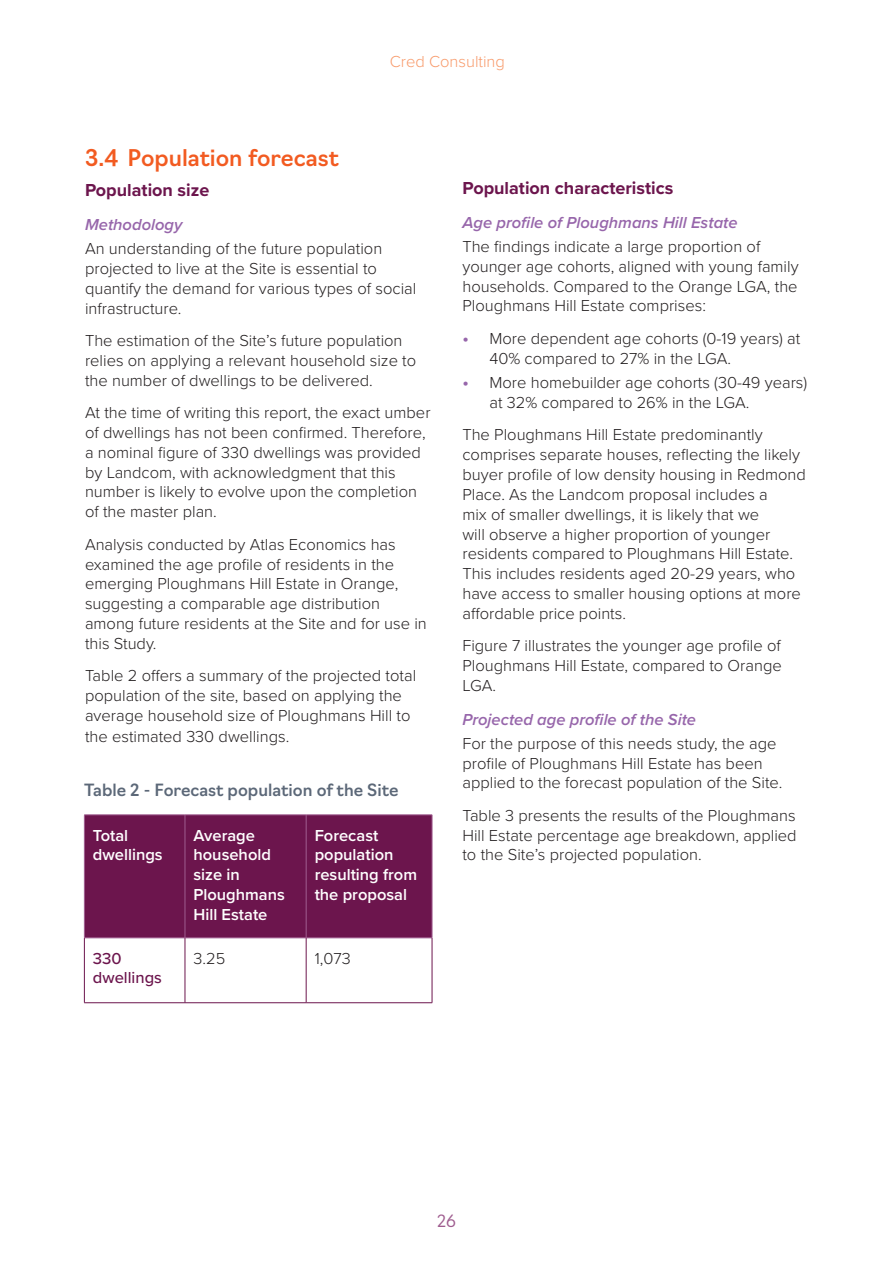
<style>
.page{position:relative;width:893px;height:1263px;background:#fff}
.page>*{position:absolute;margin:0;border:0;box-sizing:border-box;transform-origin:0 0}
.t1{font:500 22.5px "Navigo";color:#f25b21}
.Cred_23_Rpt_Body_text{font:700 18px "Proxima Nova";color:#6c154d}
.Cred_23_Rpt_Body_text-2{font:300 16.5px/19.8px "Proxima Nova";color:#231f20}
.Cred_23_Rpt_Table_header{font:600 16.5px/19.8px "Proxima Nova";color:#fff}
.Cred_23_Rpt_Heading_4{font:italic 600 16.5px "Proxima Nova";color:#9766ab}
.t2{font:500 16.5px "Navigo";color:#5c6878}
.t3{font:300 16.5px "Proxima Nova";color:#f89b6c}
.Cred_23_Rpt_Table_left_column{font:500 16.5px/19.8px "Proxima Nova";color:#6c154d}
.Cred_23_Rpt_Table_body{font:300 16.5px "Proxima Nova";color:#231f20}
.t4{font:300 16.5px "Navigo";color:#9f5d8f}
.s1{font-weight:600;font-size:18px;color:#9766ab}
</style>
<div class="page">
<div style="left:85px;top:815px;width:347px;height:122px;background:#6c154d"></div>
<hr style="left:84px;top:814px;width:101px;height:1px;background:#9f5d8f">
<hr style="left:84px;top:815px;width:1px;height:123px;background:#9f5d8f">
<hr style="left:185px;top:814px;width:121px;height:1px;background:#9f5d8f">
<hr style="left:185px;top:815px;width:1px;height:123px;background:#9f5d8f">
<hr style="left:306px;top:814px;width:126px;height:1px;background:#9f5d8f">
<hr style="left:306px;top:815px;width:1px;height:123px;background:#9f5d8f">
<hr style="left:432px;top:815px;width:1px;height:123px;background:#9f5d8f">
<hr style="left:84px;top:937px;width:101px;height:1px;background:#9f5d8f">
<hr style="left:185px;top:937px;width:121px;height:1px;background:#9f5d8f">
<hr style="left:306px;top:937px;width:126px;height:1px;background:#9f5d8f">
<hr style="left:84px;top:938px;width:1px;height:64px;background:#6c154d">
<hr style="left:185px;top:938px;width:1px;height:64px;background:#6c154d">
<hr style="left:306px;top:938px;width:1px;height:64px;background:#6c154d">
<hr style="left:432px;top:938px;width:1px;height:64px;background:#6c154d">
<hr style="left:84px;top:1002px;width:101px;height:1px;background:#6c154d">
<hr style="left:185px;top:1002px;width:121px;height:1px;background:#6c154d">
<hr style="left:306px;top:1002px;width:126px;height:1px;background:#6c154d">
<p class="t3" style="left:390px;top:49px;width:117px">Cred Consulting</p>
<p class="t1" style="left:85px;top:140px;width:255px">3.4 Population forecast</p>
<p class="Cred_23_Rpt_Body_text" style="left:85px;top:177px;width:126px">Population size</p>
<p class="Cred_23_Rpt_Heading_4" style="left:85px;top:212px;width:99px">Methodology</p>
<p class="Cred_23_Rpt_Body_text-2" style="left:85px;top:238px;width:333px">An understanding of the future population projected to live at the Site is essential to quantify the demand for various types of social infrastructure.</p>
<p class="Cred_23_Rpt_Body_text-2" style="left:85px;top:330px;width:333px">The estimation of the Site’s future population relies on applying a relevant household size to the number of dwellings to be delivered.</p>
<p class="Cred_23_Rpt_Body_text-2" style="left:85px;top:402px;width:347px">At the time of writing this report, the exact umber of dwellings has not been confirmed. Therefore, a nominal figure of 330 dwellings was provided by Landcom, with acknowledgment that this number is likely to evolve upon the completion of the master plan.</p>
<p class="Cred_23_Rpt_Body_text-2" style="left:85px;top:533px;width:343px">Analysis conducted by Atlas Economics has examined the age profile of residents in the emerging Ploughmans Hill Estate in Orange, suggesting a comparable age distribution among future residents at the Site and for use in this Study.</p>
<p class="Cred_23_Rpt_Body_text-2" style="left:85px;top:665px;width:333px;line-height:20.2px">Table 2 offers a summary of the projected total population of the site, based on applying the average household size of Ploughmans Hill to the estimated 330 dwellings.</p>
<p class="t2" style="left:84px;top:777px;width:316px">Table 2 - Forecast population of the Site</p>
<p class="Cred_23_Rpt_Table_header" style="left:93px;top:825px;width:71px">Total dwellings</p>
<p class="Cred_23_Rpt_Table_header" style="left:193px;top:825px;width:93px">Average household size in<br>Ploughmans<br>Hill Estate</p>
<p class="Cred_23_Rpt_Table_header" style="left:315px;top:825px;width:104px">Forecast population resulting from the proposal</p>
<p class="Cred_23_Rpt_Table_left_column" style="left:93px;top:948px;width:71px">330 dwellings</p>
<p class="Cred_23_Rpt_Body_text-2" style="left:193px;top:947px;width:33px">3.25</p>
<p class="Cred_23_Rpt_Table_body" style="left:315px;top:946px;width:37px">1,073</p>
<p class="Cred_23_Rpt_Body_text" style="left:462px;top:175px;width:212px">Population characteristics</p>
<p class="Cred_23_Rpt_Heading_4" style="left:462px;top:210px;width:277px">Age profile of Ploughmans Hill Estate</p>
<p class="Cred_23_Rpt_Body_text-2" style="left:462px;top:236px;width:338px">The findings indicate a large proportion of younger age cohorts, aligned with young family households. Compared to the Orange LGA, the Ploughmans Hill Estate comprises:</p>
<p class="Cred_23_Rpt_Body_text-2" style="left:489px;top:328px;width:312px;text-indent:-27px"><span class="s1">•</span> More dependent age cohorts (0-19 years) at<br>40% compared to 27% in the LGA.</p>
<p class="Cred_23_Rpt_Body_text-2" style="left:489px;top:372px;width:319px;text-indent:-27px"><span class="s1">•</span> More homebuilder age cohorts (30-49 years) at 32% compared to 26% in the LGA.</p>
<p class="Cred_23_Rpt_Body_text-2" style="left:462px;top:424px;width:345px">The Ploughmans Hill Estate predominantly comprises separate houses, reflecting the likely buyer profile of low density housing in Redmond Place. As the Landcom proposal includes a<br>mix of smaller dwellings, it is likely that we<br>will observe a higher proportion of younger residents compared to Ploughmans Hill Estate.<br>This includes residents aged 20-29 years, who have access to smaller housing options at more affordable price points.</p>
<p class="Cred_23_Rpt_Body_text-2" style="left:462px;top:635px;width:321px;text-align:justify">Figure 7 illustrates the younger age profile of Ploughmans Hill Estate, compared to Orange LGA.</p>
<p class="Cred_23_Rpt_Heading_4" style="left:462px;top:707px;width:235px">Projected age profile of the Site</p>
<p class="Cred_23_Rpt_Body_text-2" style="left:462px;top:732px;width:321px">For the purpose of this needs study, the age profile of Ploughmans Hill Estate has been applied to the forecast population of the Site.</p>
<p class="Cred_23_Rpt_Body_text-2" style="left:462px;top:804px;width:336px;text-align:justify">Table 3 presents the results of the Ploughmans Hill Estate percentage age breakdown, applied to the Site’s projected population.</p>
<p class="t4" style="left:437px;top:1207px;width:20px">26</p>
</div>
